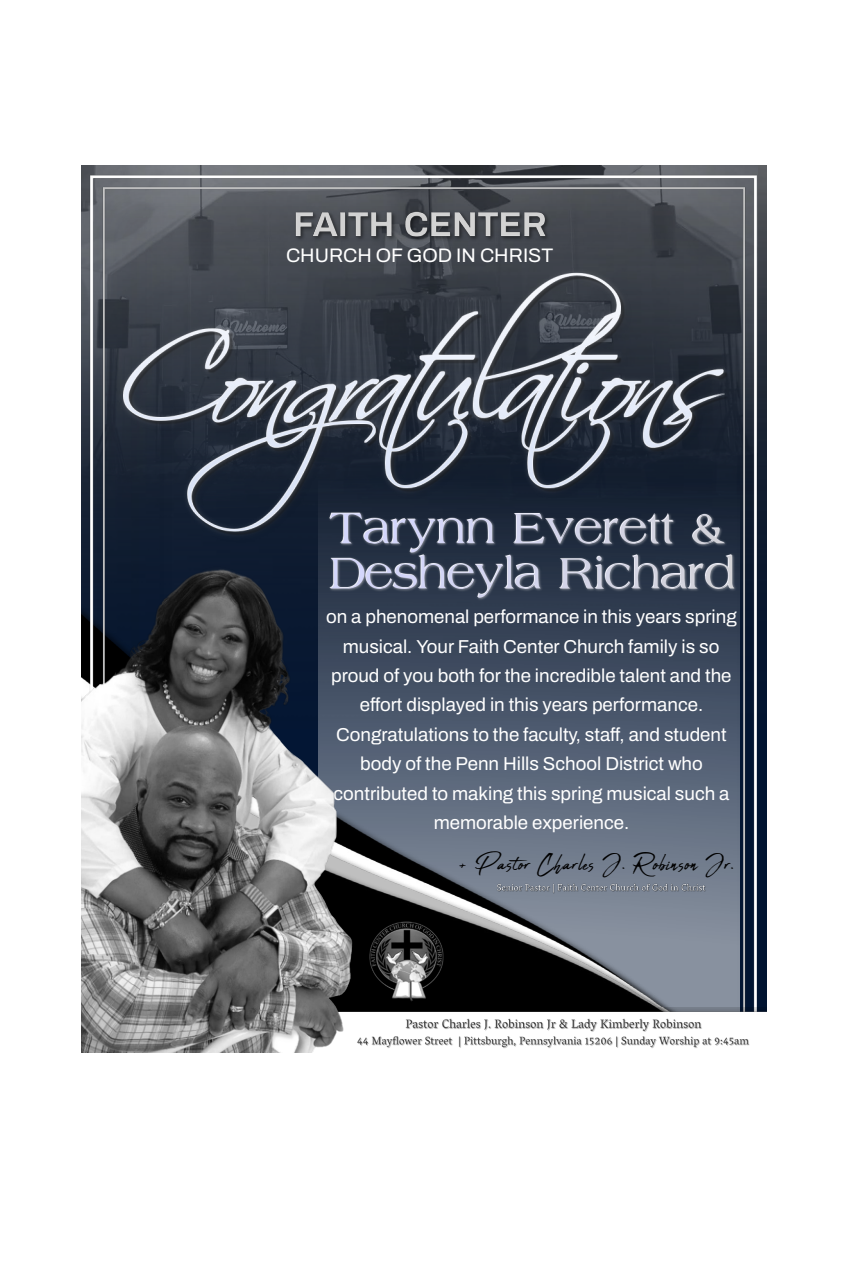
<style>
.page{position:relative;width:846px;height:1278px;background:#fff}
.page>*{position:absolute;margin:0;border:0;box-sizing:border-box;transform-origin:0 0}
.t1{font:29.6px "Abuget";letter-spacing:.03em;color:#000}
.t2{font:19.6px "Archivo";color:#fff}
.t3{font:18.8px/29.4px "Archivo";color:#fff;text-align:center}
</style>
<div class="page">
<img style="left:81px;top:166px;width:685px;height:230px">
<img style="left:81px;top:396px;width:685px;height:596px">
<img style="left:167px;top:166px;width:526px;height:91px">
<img style="left:107px;top:257px;width:634px;height:292px">
<img style="left:324px;top:507px;width:416px;height:98px">
<img style="left:391px;top:859px;width:375px;height:58px">
<img style="left:391px;top:992px;width:375px;height:18px">
<img style="left:391px;top:917px;width:56px;height:88px">
<img style="left:81px;top:538px;width:310px;height:515px">
<img style="left:120px;top:1010px;width:646px;height:43px">
<p class="t2" style="left:286px;top:240px;width:269px">CHURCH OF GOD IN CHRIST</p>
<p class="t3" style="left:326px;top:602px;width:412px">on a phenomenal performance in this years spring musical. Your Faith Center Church family is so proud of you both for the incredible talent and the effort displayed in this years performance.<br>Congratulations to the faculty, staff, and student body of the Penn Hills School District who contributed to making this spring musical such a memorable experience.</p>
<p class="t1" style="left:459px;top:847px;width:276px">+ Pastor Charles J. Robinson Jr.</p>
</div>
